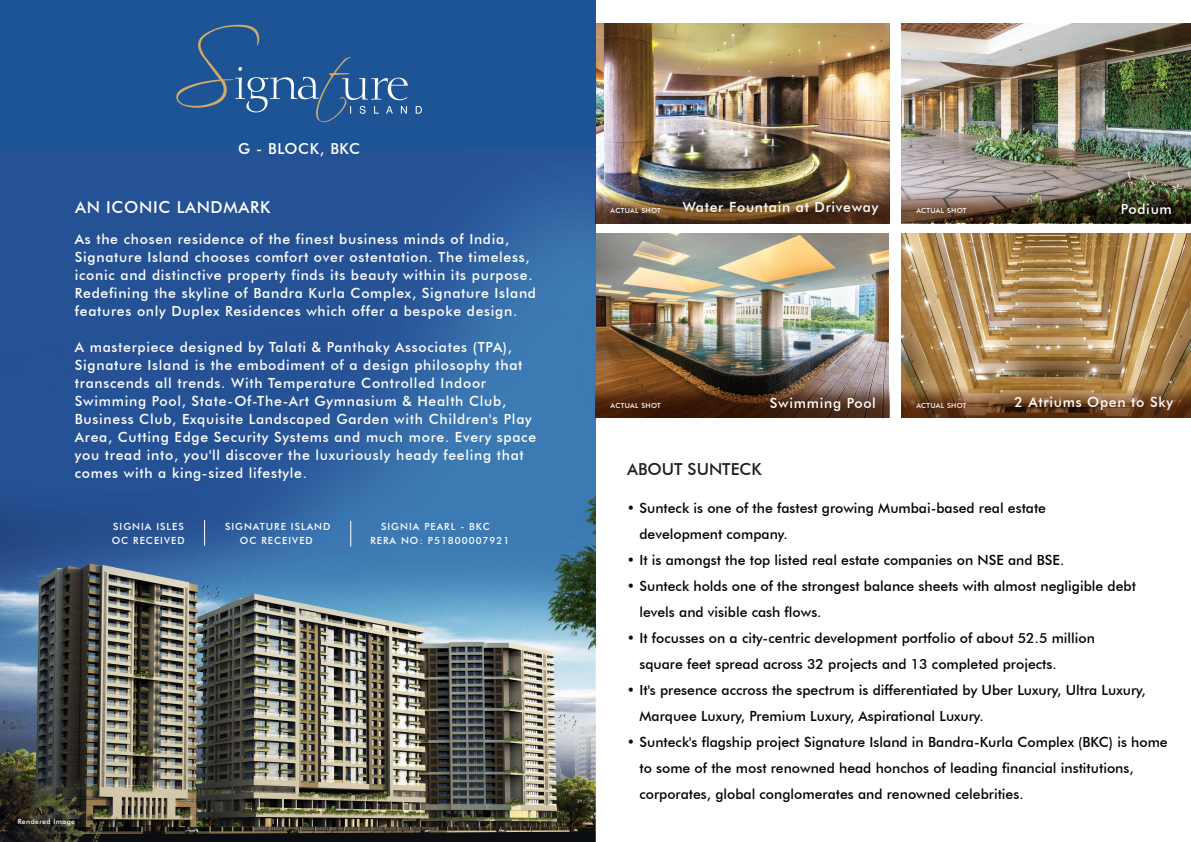
<style>
.page{position:relative;width:1191px;height:842px;background:#fff}
.page>*{position:absolute;margin:0;border:0;box-sizing:border-box;transform-origin:0 0}
.t1{font:500 16.5px "Futura BT";letter-spacing:.04em;color:#fff}
.t2{font:500 16.5px "Futura BT";color:#231f20}
.t3{font:500 15.1px "Futura BT";letter-spacing:.04em;color:#fff}
.t4{font:500 14px/18px "Futura BT";letter-spacing:.05em;color:#fff}
.t5{font:500 14px/26px "Futura BT";color:#040503}
.t6{font:500 9.8px "Futura BT";letter-spacing:.1em;color:#fff}
.t7{font:500 7px "Futura BT";letter-spacing:.05em;color:#fff}
</style>
<div class="page">
<img style="left:596px;top:234px;width:292px;height:150px">
<img style="left:901px;top:234px;width:290px;height:150px">
<img style="left:901px;top:23px;width:290px;height:201px">
<img style="left:596px;top:23px;width:294px;height:201px">
<img style="left:0;top:147px;width:596px;height:695px">
<div style="left:0;top:0;width:596px;height:147px;background:#1c5495"></div>
<svg style="left:176px;top:25px;width:246px;height:97px"></svg>
<svg style="left:204px;top:520px;width:1px;height:26px"></svg>
<svg style="left:350px;top:521px;width:1px;height:25px"></svg>
<img style="left:596px;top:190px;width:293px;height:34px">
<img style="left:901px;top:190px;width:290px;height:32px">
<svg style="left:596px;top:384px;width:293px;height:33px;background:#51301d"></svg>
<svg style="left:901px;top:384px;width:290px;height:33px;background:#7e552d"></svg>
<p class="t3" style="left:238px;top:139px;width:123px">G - BLOCK, BKC</p>
<p class="t1" style="left:75px;top:197px;width:197px">AN ICONIC LANDMARK</p>
<p class="t4" style="left:75px;top:229px;width:463px">As the chosen residence of the finest business minds of India, Signature Island chooses comfort over ostentation. The timeless, iconic and distinctive property finds its beauty within its purpose.<br>Redefining the skyline of Bandra Kurla Complex, Signature Island features only Duplex Residences which offer a bespoke design.</p>
<p class="t4" style="left:75px;top:337px;width:463px">A masterpiece designed by Talati &amp; Panthaky Associates (TPA), Signature Island is the embodiment of a design philosophy that transcends all trends. With Temperature Controlled Indoor Swimming Pool, State-Of-The-Art Gymnasium &amp; Health Club, Business Club, Exquisite Landscaped Garden with Children's Play Area, Cutting Edge Security Systems and much more. Every space you tread into, you'll discover the luxuriously heady feeling that comes with a king-sized lifestyle.</p>
<p class="t4" style="left:381px;top:377px;width:144px">Actual Shot At Event</p>
<p class="t6" style="left:113px;top:521px;width:72px">SIGNIA ISLES</p>
<p class="t6" style="left:225px;top:521px;width:107px">SIGNATURE ISLAND</p>
<p class="t6" style="left:112px;top:534px;width:74px">OC RECEIVED</p>
<p class="t6" style="left:240px;top:534px;width:74px">OC RECEIVED</p>
<p class="t6" style="left:381px;top:521px;width:110px">SIGNIA PEARL - BKC</p>
<p class="t6" style="left:370px;top:535px;width:140px">RERA NO: P51800007921</p>
<p class="t7" style="left:18px;top:818px;width:59px">Rendered Image</p>
<p class="t4" style="left:683px;top:198px;width:197px">Water Fountain at Driveway</p>
<p class="t7" style="left:610px;top:206px;width:52px">ACTUAL SHOT</p>
<p class="t4" style="left:1120px;top:200px;width:52px">Podium</p>
<p class="t7" style="left:916px;top:206px;width:52px">ACTUAL SHOT</p>
<p class="t7" style="left:610px;top:401px;width:52px">ACTUAL SHOT</p>
<p class="t4" style="left:770px;top:393px;width:108px">Swimming Pool</p>
<p class="t4" style="left:1014px;top:393px;width:160px">2 Atriums Open to Sky</p>
<p class="t7" style="left:916px;top:401px;width:52px">ACTUAL SHOT</p>
<p class="t2" style="left:627px;top:459px;width:136px">ABOUT SUNTECK</p>
<p class="t5" style="left:639px;top:495px;width:408px;text-indent:-13px">• Sunteck is one of the fastest growing Mumbai-based real estate development company.</p>
<p class="t5" style="left:627px;top:547px;width:439px">• It is amongst the top listed real estate companies on NSE and BSE.</p>
<p class="t5" style="left:639px;top:573px;width:498px;text-indent:-13px">• Sunteck holds one of the strongest balance sheets with almost negligible debt levels and visible cash flows.</p>
<p class="t5" style="left:639px;top:625px;width:457px;text-indent:-13px">• It focusses on a city-centric development portfolio of about 52.5 million square feet spread across 32 projects and 13 completed projects.</p>
<p class="t5" style="left:639px;top:677px;width:508px;text-indent:-13px">• It's presence accross the spectrum is differentiated by Uber Luxury, Ultra Luxury,<br>Marquee Luxury, Premium Luxury, Aspirational Luxury.</p>
<p class="t5" style="left:639px;top:729px;width:530px;text-indent:-13px">• Sunteck's flagship project Signature Island in Bandra-Kurla Complex (BKC) is home to some of the most renowned head honchos of leading financial institutions, corporates, global conglomerates and renowned celebrities.</p>
</div>
